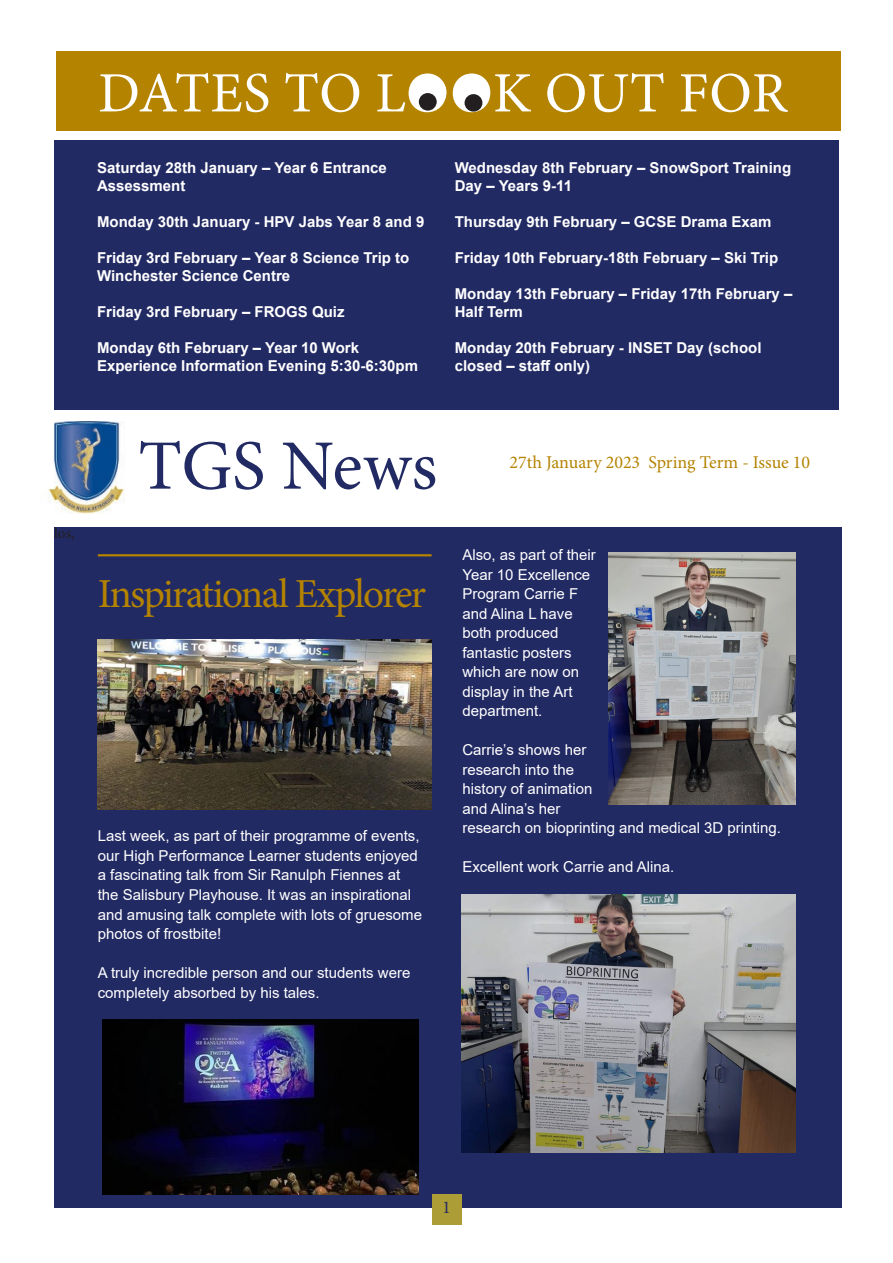
<style>
.page{position:relative;width:893px;height:1263px;background:#fff}
.page>*{position:absolute;margin:0;border:0;box-sizing:border-box;transform-origin:0 0}
.t1{font:70.8px "Minion Pro";color:#222a64}
.t2{font:57px "Minion Pro";color:#fff}
.t3{font:41.25px "Minion Pro";letter-spacing:-.045em;color:#b48300}
.t4{font:18px "Minion Pro";letter-spacing:-.005em;color:#b48300}
.t5{font:18px "Minion Pro";color:#222a64}
.t6{font:15.3px "Minion Pro";color:#231f20}
.Paragraph_Style_1{font:15px/19.5px "Arial";color:#fff}
.Paragraph_Style_1-2{font:700 15px/18px "Arial";color:#fff}
</style>
<div class="page">
<div style="left:54px;top:527px;width:788px;height:681px;background:#222a64"></div>
<hr style="left:98px;top:554px;width:334px;height:2px;background:#b48300">
<img style="left:48px;top:421px;width:77px;height:92px">
<div style="left:432px;top:1194px;width:29px;height:31px;background:#ad9d36"></div>
<div style="left:56px;top:51px;width:785px;height:79px;background:#b48300"></div>
<div style="left:54px;top:140px;width:785px;height:270px;background:#222a64"></div>
<div style="left:411px;top:75px;width:35px;height:35px;background:#fff;border-radius:50%"></div>
<div style="left:453px;top:75px;width:36px;height:35px;background:#fff;border-radius:50%"></div>
<div style="left:419px;top:93px;width:18px;height:18px;background:#231f20;border-radius:50%"></div>
<div style="left:465px;top:94px;width:17px;height:18px;background:#231f20;border-radius:50%"></div>
<img style="left:98px;top:639px;width:334px;height:170px">
<img style="left:102px;top:1020px;width:317px;height:174px">
<img style="left:608px;top:552px;width:187px;height:253px">
<img style="left:461px;top:894px;width:334px;height:258px">
<p class="t2" style="left:98px;top:55px;width:691px">DATES TO LOOK OUT FOR</p>
<p class="Paragraph_Style_1-2" style="left:97px;top:158px;width:291px">Saturday 28th January – Year 6 Entrance<br>Assessment</p>
<p class="Paragraph_Style_1-2" style="left:97px;top:212px;width:329px">Monday 30th January - HPV Jabs Year 8 and 9</p>
<p class="Paragraph_Style_1-2" style="left:97px;top:248px;width:314px">Friday 3rd February – Year 8 Science Trip to<br>Winchester Science Centre</p>
<p class="Paragraph_Style_1-2" style="left:97px;top:302px;width:249px">Friday 3rd February – FROGS Quiz</p>
<p class="Paragraph_Style_1-2" style="left:97px;top:338px;width:322px">Monday 6th February – Year 10 Work<br>Experience Information Evening 5:30-6:30pm</p>
<p class="Paragraph_Style_1-2" style="left:455px;top:158px;width:338px">Wednesday 8th February – SnowSport Training<br>Day – Years 9-11</p>
<p class="Paragraph_Style_1-2" style="left:455px;top:212px;width:318px">Thursday 9th February – GCSE Drama Exam</p>
<p class="Paragraph_Style_1-2" style="left:455px;top:248px;width:325px">Friday 10th February-18th February – Ski Trip</p>
<p class="Paragraph_Style_1-2" style="left:455px;top:284px;width:339px">Monday 13th February – Friday 17th February –<br>Half Term</p>
<p class="Paragraph_Style_1-2" style="left:455px;top:338px;width:308px">Monday 20th February - INSET Day (school closed – staff only)</p>
<p class="t6" style="left:54px;top:523px;width:22px">los,</p>
<p class="t1" style="left:138px;top:419px;width:301px">TGS News</p>
<p class="t3" style="left:98px;top:567px;width:330px">Inspirational Explorer</p>
<p class="Paragraph_Style_1" style="left:98px;top:826px;width:326px">Last week, as part of their programme of events, our High Performance Learner students enjoyed a fascinating talk from Sir Ranulph Fiennes at the Salisbury Playhouse. It was an inspirational and amusing talk complete with lots of gruesome photos of frostbite!</p>
<p class="Paragraph_Style_1" style="left:98px;top:963px;width:314px">A truly incredible person and our students were completely absorbed by his tales.</p>
<p class="t4" style="left:510px;top:451px;width:302px">27th January 2023 Spring Term - Issue 10</p>
<p class="Paragraph_Style_1" style="left:462px;top:545px;width:135px">Also, as part of their<br>Year 10 Excellence<br>Program Carrie F and Alina L have both produced fantastic posters which are now on display in the Art department.</p>
<p class="Paragraph_Style_1" style="left:462px;top:740px;width:320px">Carrie’s shows her<br>research into the<br>history of animation<br>and Alina’s her<br>research on bioprinting and medical 3D printing.</p>
<p class="Paragraph_Style_1" style="left:462px;top:857px;width:213px">Excellent work Carrie and Alina.</p>
<p class="t5" style="left:443px;top:1195px;width:8px">1</p>
</div>
